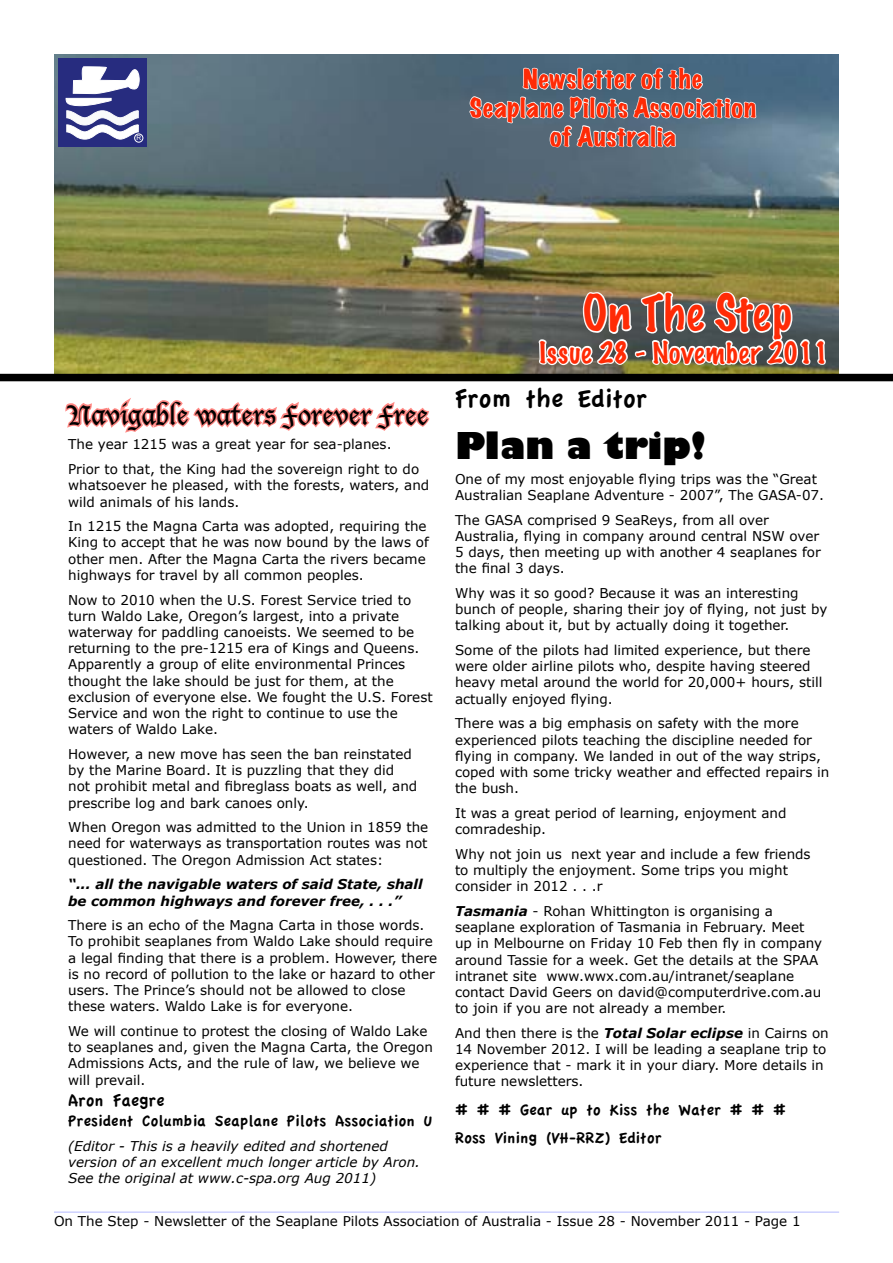
<style>
.page{position:relative;width:893px;height:1263px;background:#fff}
.page>*{position:absolute;margin:0;border:0;box-sizing:border-box;transform-origin:0 0}
.t1{font:100 45px "Marker Felt";letter-spacing:.025em;color:#ff2b06}
.t2{font:800 36px "Gill Sans";color:#000}
.t3{font:27px "Lucida Blackletter";color:#000}
.t4{font:100 27px "Marker Felt";letter-spacing:.035em;color:#ff2b06}
.t5{font:27px "Apple Casual";color:#000}
.t6{font:expanded 24px/28.8px "Marker Felt";letter-spacing:.03em;color:#ff2b06;text-align:center}
.t7{font:18px "Apple Casual";color:#000}
.t8{font:16.5px/28.3px "Apple Casual";color:#000}
.t9{font:13.5px/16.2px "Verdana";color:#000}
.t10{font:italic 13.5px/16.2px "Verdana";color:#000}
.t11{font:italic 700 13.5px/16.2px "Verdana";color:#000}
.t12{font:6.6px "Arial";color:#fff}
.s1{font-weight:700;font-style:italic}
</style>
<div class="page">
<hr style="left:54px;top:1211px;width:785px;height:2px;background:#cdd0fe">
<img style="left:54px;top:54px;width:785px;height:320px">
<svg style="left:58px;top:58px;width:89px;height:89px"></svg>
<div style="left:134px;top:134px;width:9px;height:8px;border:1px solid #fff;border-radius:50%"></div>
<svg style="left:65px;top:398px;width:365px;height:35px"></svg>
<div style="left:0;top:374px;width:893px;height:7px;background:#000"></div>
<img style="left:468px;top:60px;width:360px;height:322px">
<p class="t12" style="left:136px;top:134px;width:6px">R</p>
<h3 class="t6" style="left:470px;top:64px;width:288px">Newsletter of the<br>Seaplane Pilots Association of Australia</h3>
<h3 class="t3" style="left:68px;top:399px;width:362px">Navigable waters Forever Free</h3>
<p class="t9" style="left:68px;top:432px;width:352px;line-height:24.8px">The year 1215 was a great year for sea-planes.<br>Prior to that, the King had the sovereign right to do</p>
<p class="t9" style="left:68px;top:477px;width:363px">whatsoever he pleased, with the forests, waters, and wild animals of his lands.</p>
<p class="t9" style="left:68px;top:518px;width:362px">In 1215 the Magna Carta was adopted, requiring the King to accept that he was now bound by the laws of other men. After the Magna Carta the rivers became highways for travel by all common peoples.</p>
<p class="t9" style="left:68px;top:591px;width:366px">Now to 2010 when the U.S. Forest Service tried to turn Waldo Lake, Oregon’s largest, into a private waterway for paddling canoeists. We seemed to be returning to the pre-1215 era of Kings and Queens.<br>Apparently a group of elite environmental Princes thought the lake should be just for them, at the exclusion of everyone else. We fought the U.S. Forest Service and won the right to continue to use the waters of Waldo Lake.</p>
<p class="t9" style="left:68px;top:746px;width:351px">However, a new move has seen the ban reinstated by the Marine Board. It is puzzling that they did not prohibit metal and fibreglass boats as well, and prescribe log and bark canoes only.</p>
<p class="t9" style="left:68px;top:819px;width:362px;text-align:justify">When Oregon was admitted to the Union in 1859 the need for waterways as transportation routes was not questioned. The Oregon Admission Act states:</p>
<p class="t11" style="left:68px;top:876px;width:356px">“... all the navigable waters of said State, shall be common highways and forever free, . . .”</p>
<p class="t9" style="left:68px;top:917px;width:371px">There is an echo of the Magna Carta in those words.<br>To prohibit seaplanes from Waldo Lake should require a legal finding that there is a problem. However, there is no record of pollution to the lake or hazard to other users. The Prince’s should not be allowed to close these waters. Waldo Lake is for everyone.</p>
<p class="t9" style="left:68px;top:1023px;width:366px">We will continue to protest the closing of Waldo Lake to seaplanes and, given the Magna Carta, the Oregon Admissions Acts, and the rule of law, we believe we will prevail.</p>
<h3 class="t7" style="left:68px;top:1091px;width:98px">Aron Faegre</h3>
<p class="t8" style="left:68px;top:1107px;width:365px">President Columbia Seaplane Pilots Association U</p>
<p class="t10" style="left:68px;top:1137px;width:353px">(Editor - This is a heavily edited and shortened version of an excellent much longer article by Aron.<br>See the original at www.c-spa.org Aug 2011)</p>
<h1 class="t1" style="left:583px;top:282px;width:210px">On The Step</h1>
<h3 class="t4" style="left:539px;top:334px;width:291px">Issue 28 - November 2011</h3>
<h3 class="t5" style="left:455px;top:384px;width:194px">From the Editor</h3>
<h2 class="t2" style="left:455px;top:423px;width:252px">Plan a trip!</h2>
<p class="t9" style="left:455px;top:471px;width:371px">One of my most enjoyable flying trips was the “Great<br>Australian Seaplane Adventure - 2007”, The GASA-07.</p>
<p class="t9" style="left:455px;top:511px;width:367px">The GASA comprised 9 SeaReys, from all over Australia, flying in company around central NSW over 5 days, then meeting up with another 4 seaplanes for the final 3 days.</p>
<p class="t9" style="left:455px;top:585px;width:374px">Why was it so good? Because it was an interesting bunch of people, sharing their joy of flying, not just by talking about it, but by actually doing it together.</p>
<p class="t9" style="left:455px;top:642px;width:369px">Some of the pilots had limited experience, but there were older airline pilots who, despite having steered heavy metal around the world for 20,000+ hours, still actually enjoyed flying.</p>
<p class="t9" style="left:455px;top:715px;width:376px">There was a big emphasis on safety with the more experienced pilots teaching the discipline needed for flying in company. We landed in out of the way strips, coped with some tricky weather and effected repairs in the bush.</p>
<p class="t9" style="left:455px;top:805px;width:333px">It was a great period of learning, enjoyment and comradeship.</p>
<p class="t9" style="left:455px;top:846px;width:357px">Why not join us next year and include a few friends to multiply the enjoyment. Some trips you might consider in 2012 . . .r</p>
<p class="t9" style="left:455px;top:903px;width:369px"><span class="s1">Tasmania</span> - Rohan Whittington is organising a seaplane exploration of Tasmania in February. Meet up in Melbourne on Friday 10 Feb then fly in company around Tassie for a week. Get the details at the SPAA intranet site www.wwx.com.au/intranet/seaplane contact David Geers on david@computerdrive.com.au to join if you are not already a member.</p>
<p class="t9" style="left:455px;top:1025px;width:375px">And then there is the <span class="s1">Total Solar eclipse</span> in Cairns on 14 November 2012. I will be leading a seaplane trip to experience that - mark it in your diary. More details in future newsletters.</p>
<p class="t8" style="left:455px;top:1096px;width:333px"># # # Gear up to Kiss the Water # # #<br>Ross Vining (VH-RRZ) Editor</p>
<p class="t9" style="left:54px;top:1212px;width:748px">On The Step - Newsletter of the Seaplane Pilots Association of Australia - Issue 28 - November 2011 - Page 1</p>
</div>
